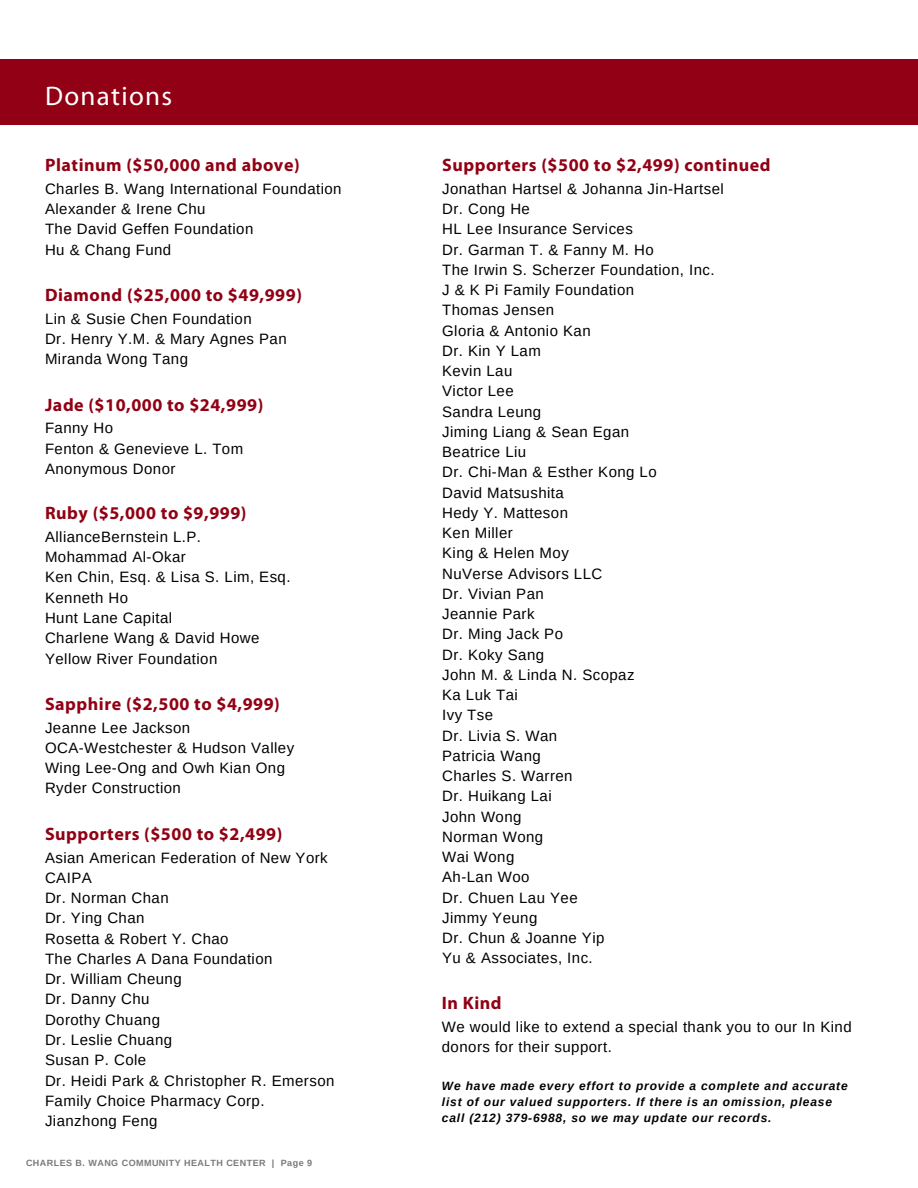
<style>
.page{position:relative;width:918px;height:1188px;background:#fff}
.page>*{position:absolute;margin:0;border:0;box-sizing:border-box;transform-origin:0 0}
.t1{font:27px "Myriad Pro";letter-spacing:.05em;color:#fff}
.t2{font:700 18px "Myriad Pro";letter-spacing:.03em;color:#910014}
.t3{font:15px/20.2px "Arimo";letter-spacing:.03em;color:#000}
.t4{font:italic 700 12px/15.8px "Arimo";letter-spacing:.07em;color:#000}
.t5{font:700 9px "Arimo";letter-spacing:.05em;color:#7b7979}
</style>
<div class="page">
<div style="left:0;top:59px;width:918px;height:66px;background:#910014"></div>
<h1 class="t1" style="left:45px;top:85px;width:129px">Donations</h1>
<p class="t2" style="left:45px;top:158px;width:256px">Platinum ($50,000 and above)</p>
<p class="t3" style="left:45px;top:178px;width:298px">Charles B. Wang International Foundation<br>Alexander &amp; Irene Chu<br>The David Geffen Foundation<br>Hu &amp; Chang Fund</p>
<p class="t2" style="left:45px;top:288px;width:258px">Diamond ($25,000 to $49,999)</p>
<p class="t3" style="left:45px;top:308px;width:243px">Lin &amp; Susie Chen Foundation<br>Dr. Henry Y.M. &amp; Mary Agnes Pan<br>Miranda Wong Tang</p>
<p class="t2" style="left:45px;top:397px;width:220px">Jade ($10,000 to $24,999)</p>
<p class="t3" style="left:45px;top:418px;width:200px">Fanny Ho<br>Fenton &amp; Genevieve L. Tom<br>Anonymous Donor</p>
<p class="t2" style="left:45px;top:506px;width:203px">Ruby ($5,000 to $9,999)</p>
<p class="t3" style="left:45px;top:527px;width:247px">AllianceBernstein L.P.<br>Mohammad Al-Okar<br>Ken Chin, Esq. &amp; Lisa S. Lim, Esq.<br>Kenneth Ho<br>Hunt Lane Capital<br>Charlene Wang &amp; David Howe<br>Yellow River Foundation</p>
<p class="t2" style="left:45px;top:696px;width:236px">Sapphire ($2,500 to $4,999)</p>
<p class="t3" style="left:45px;top:717px;width:251px">Jeanne Lee Jackson<br>OCA-Westchester &amp; Hudson Valley<br>Wing Lee-Ong and Owh Kian Ong<br>Ryder Construction</p>
<p class="t2" style="left:45px;top:826px;width:239px">Supporters ($500 to $2,499)</p>
<p class="t3" style="left:45px;top:847px;width:291px">Asian American Federation of New York<br>CAIPA<br>Dr. Norman Chan<br>Dr. Ying Chan<br>Rosetta &amp; Robert Y. Chao<br>The Charles A Dana Foundation<br>Dr. William Cheung<br>Dr. Danny Chu<br>Dorothy Chuang<br>Dr. Leslie Chuang<br>Susan P. Cole<br>Dr. Heidi Park &amp; Christopher R. Emerson<br>Family Choice Pharmacy Corp.<br>Jianzhong Feng</p>
<p class="t5" style="left:26px;top:1158px;width:288px">CHARLES B. WANG COMMUNITY HEALTH CENTER | Page 9</p>
<p class="t2" style="left:442px;top:158px;width:330px">Supporters ($500 to $2,499) continued</p>
<p class="t3" style="left:442px;top:179px;width:283px">Jonathan Hartsel &amp; Johanna Jin-Hartsel<br>Dr. Cong He<br>HL Lee Insurance Services<br>Dr. Garman T. &amp; Fanny M. Ho<br>The Irwin S. Scherzer Foundation, Inc.<br>J &amp; K Pi Family Foundation<br>Thomas Jensen<br>Gloria &amp; Antonio Kan<br>Dr. Kin Y Lam<br>Kevin Lau<br>Victor Lee<br>Sandra Leung<br>Jiming Liang &amp; Sean Egan<br>Beatrice Liu<br>Dr. Chi-Man &amp; Esther Kong Lo<br>David Matsushita<br>Hedy Y. Matteson<br>Ken Miller<br>King &amp; Helen Moy<br>NuVerse Advisors LLC<br>Dr. Vivian Pan<br>Jeannie Park<br>Dr. Ming Jack Po<br>Dr. Koky Sang<br>John M. &amp; Linda N. Scopaz<br>Ka Luk Tai<br>Ivy Tse<br>Dr. Livia S. Wan<br>Patricia Wang<br>Charles S. Warren<br>Dr. Huikang Lai<br>John Wong<br>Norman Wong<br>Wai Wong<br>Ah-Lan Woo<br>Dr. Chuen Lau Yee<br>Jimmy Yeung<br>Dr. Chun &amp; Joanne Yip<br>Yu &amp; Associates, Inc.</p>
<p class="t2" style="left:442px;top:996px;width:61px">In Kind</p>
<p class="t3" style="left:442px;top:1017px;width:411px">We would like to extend a special thank you to our In Kind donors for their support.</p>
<p class="t4" style="left:442px;top:1078px;width:407px">We have made every effort to provide a complete and accurate list of our valued supporters. If there is an omission, please call (212) 379-6988, so we may update our records.</p>
</div>
